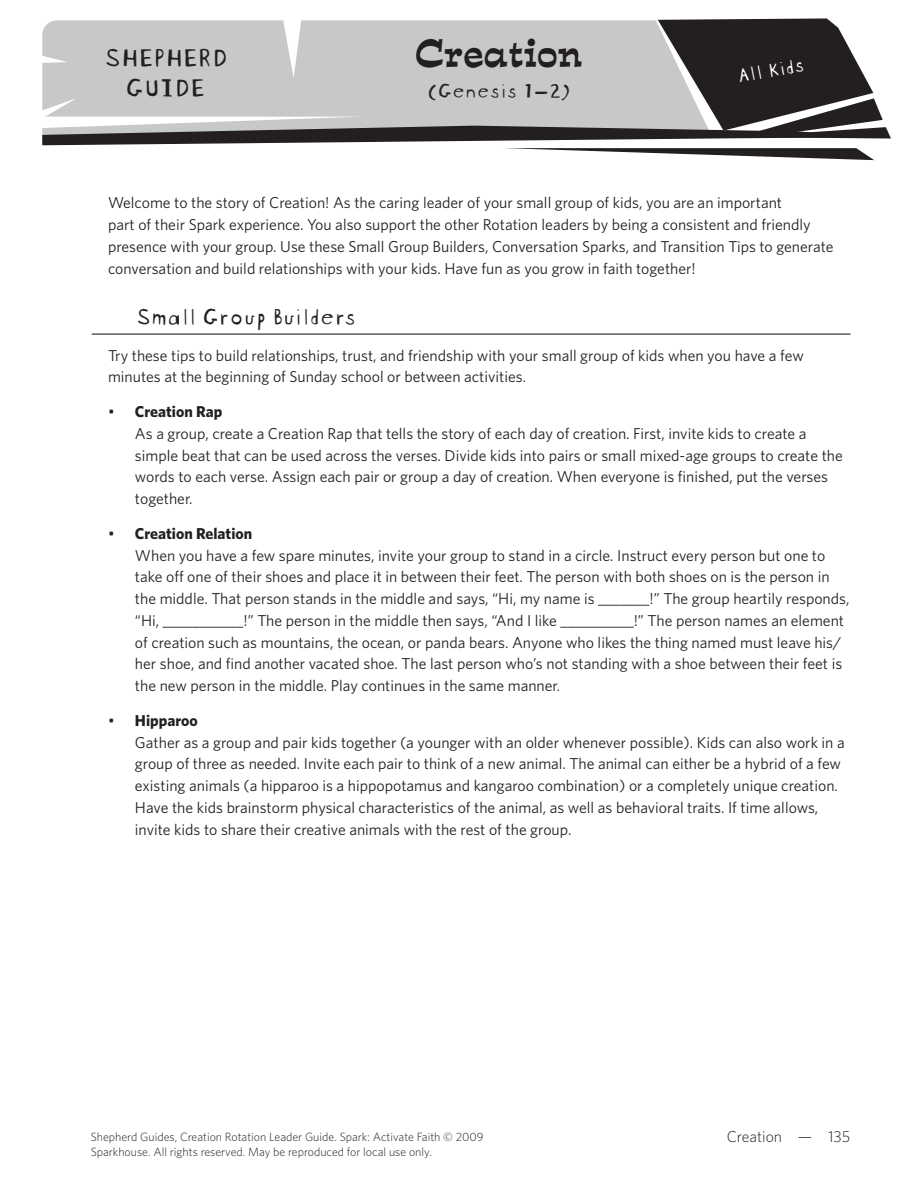
<style>
.page{position:relative;width:918px;height:1188px;background:#fff}
.page>*{position:absolute;margin:0;border:0;box-sizing:border-box;transform-origin:0 0}
.t1{font:36px "Estro Font";color:#231f20}
.t2{font:27px/30px "Blockhead Unplugged";color:#231f20;text-align:center}
.t3{font:24px "Blockhead Unplugged";color:#231f20}
.t4{font:21px "Blockhead Unplugged";color:#231f20}
.t5{font:21px "Blockhead Unplugged";color:#fff}
.t6{font:15.75px/21.8px "Whitney";color:#231f20}
.t7{font:300 15.75px "Whitney";color:#231f20}
.t8{font:300 12px/15px "Whitney";color:#231f20}
.s1{font-weight:700}
</style>
<div class="page">
<svg style="left:42px;top:18px;width:849px;height:142px"></svg>
<hr style="left:92px;top:334px;width:758px;height:1px;background:#231f20">
<h2 class="t2" style="left:103px;top:39px;width:125px">SHEPHERD<br>GUIDE</h2>
<h1 class="t1" style="left:415px;top:28px;width:169px">Creation</h1>
<h3 class="t4" style="left:427px;top:74px;width:145px">(Genesis 1—2)</h3>
<h3 class="t5" style="left:734px;top:59px;width:69px;rotate:-10deg">All Kids</h3>
<p class="t6" style="left:108px;top:192px;width:727px">Welcome to the story of Creation! As the caring leader of your small group of kids, you are an important<br>part of their Spark experience. You also support the other Rotation leaders by being a consistent and friendly presence with your group. Use these Small Group Builders, Conversation Sparks, and Transition Tips to generate conversation and build relationships with your kids. Have fun as you grow in faith together!</p>
<h3 class="t3" style="left:135px;top:297px;width:222px">Small Group Builders</h3>
<p class="t6" style="left:108px;top:344px;width:697px">Try these tips to build relationships, trust, and friendship with your small group of kids when you have a few minutes at the beginning of Sunday school or between activities.</p>
<p class="t6" style="left:135px;top:400px;width:709px;text-indent:-27px">• <span class="s1">Creation Rap<br></span>As a group, create a Creation Rap that tells the story of each day of creation. First, invite kids to create a simple beat that can be used across the verses. Divide kids into pairs or small mixed-age groups to create the words to each verse. Assign each pair or group a day of creation. When everyone is finished, put the verses together.</p>
<p class="t6" style="left:135px;top:522px;width:716px;text-indent:-27px">• <span class="s1">Creation Relation<br></span>When you have a few spare minutes, invite your group to stand in a circle. Instruct every person but one to take off one of their shoes and place it in between their feet. The person with both shoes on is the person in the middle. That person stands in the middle and says, “Hi, my name is _______!” The group heartily responds, “Hi, ___________!” The person in the middle then says, “And I like __________!” The person names an element of creation such as mountains, the ocean, or panda bears. Anyone who likes the thing named must leave his/ her shoe, and find another vacated shoe. The last person who’s not standing with a shoe between their feet is the new person in the middle. Play continues in the same manner.</p>
<p class="t6" style="left:135px;top:709px;width:711px;text-indent:-27px">• <span class="s1">Hipparoo<br></span>Gather as a group and pair kids together (a younger with an older whenever possible). Kids can also work in a group of three as needed. Invite each pair to think of a new animal. The animal can either be a hybrid of a few existing animals (a hipparoo is a hippopotamus and kangaroo combination) or a completely unique creation.<br>Have the kids brainstorm physical characteristics of the animal, as well as behavioral traits. If time allows, invite kids to share their creative animals with the rest of the group.</p>
<p class="t8" style="left:91px;top:1129px;width:395px">Shepherd Guides, Creation Rotation Leader Guide. Spark: Activate Faith © 2009<br>Sparkhouse. All rights reserved. May be reproduced for local use only.</p>
<p class="t7" style="left:727px;top:1126px;width:125px">Creation — 135</p>
</div>
